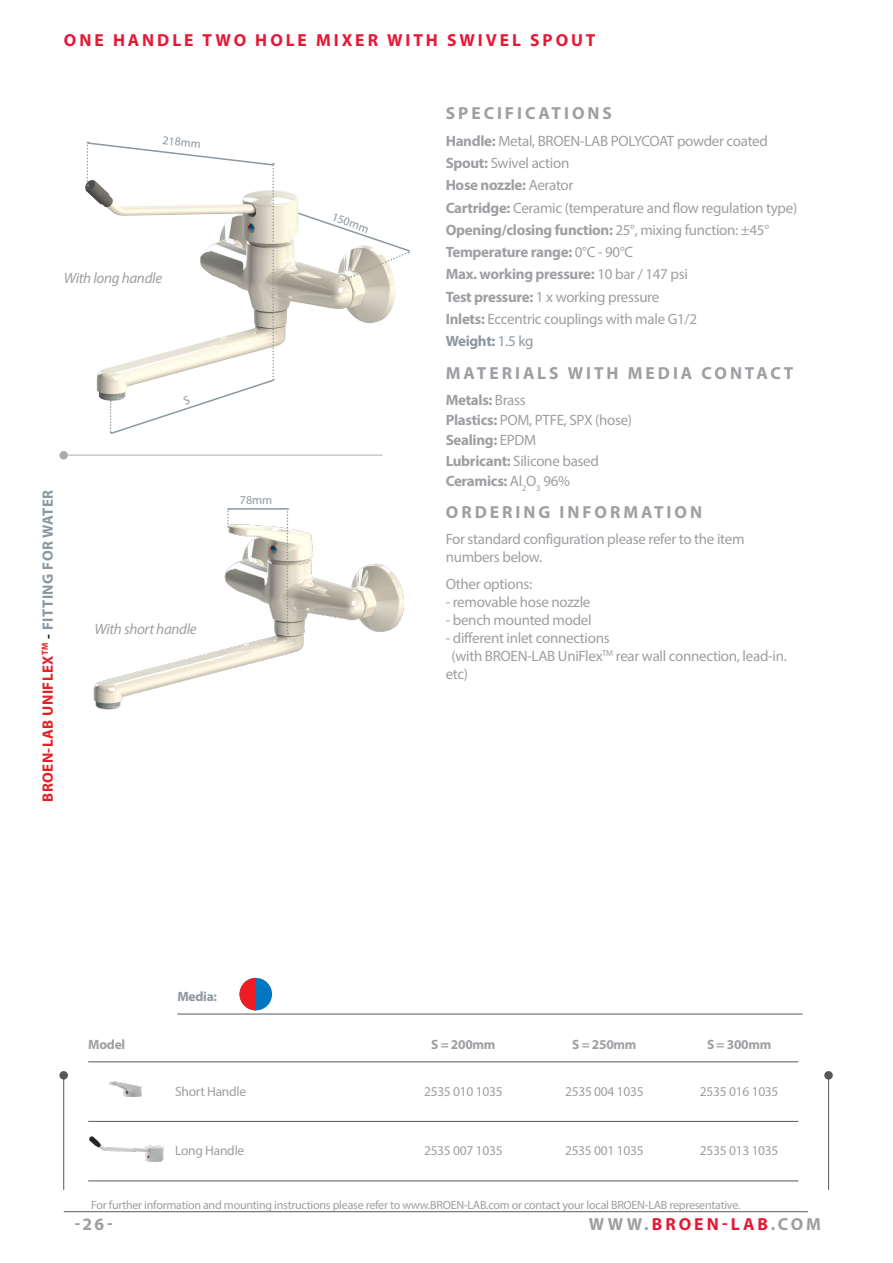
<style>
.page{position:relative;width:893px;height:1263px;background:#fff}
.page>*{position:absolute;margin:0;border:0;box-sizing:border-box;transform-origin:0 0}
.t1{font:700 17.4px "Myriad Pro";letter-spacing:.17em;color:#9d9fa2}
.t2{font:700 17.4px "Myriad Pro";letter-spacing:.17em;color:#e51836}
.t3{font:15px/22.2px "Myriad Pro";letter-spacing:-.02em;color:#9d9fa2}
.t4{font:700 15px "Myriad Pro";letter-spacing:.03em;color:#e41f25}
.t5{font:italic 15px "Myriad Pro";letter-spacing:-.02em;color:#9d9fa2}
.t6{font:13.5px "Myriad Pro";letter-spacing:-.02em;color:#9d9fa2}
.t7{font:700 13.5px "Myriad Pro";letter-spacing:-.02em;color:#9d9fa2}
.t8{font:700 13.5px "Myriad Pro";letter-spacing:-.02em;color:#8b98a0}
.t9{font:12px "Myriad Pro";letter-spacing:-.02em;color:#9d9fa2}
.t10{font:12px "Myriad Pro";color:#8b98a0}
.s1{color:#231f20}
.s2{color:#8b98a0}
.s3{font-weight:700}
.s4{font-weight:700;color:#8b98a0}
.s5{color:#9d9fa2}
</style>
<div class="page">
<hr style="left:64px;top:1211px;width:744px;height:1px;background:#57585a">
<hr style="left:88px;top:1061px;width:710px;height:1px;background:#57585a">
<hr style="left:88px;top:1121px;width:710px;height:1px;background:#57585a">
<hr style="left:88px;top:1181px;width:710px;height:1px;background:#57585a">
<svg style="left:260px;top:978px;width:12px;height:32px"></svg>
<div style="left:240px;top:978px;width:32px;height:32px;background:#0077c0;border-radius:50%"></div>
<svg style="left:239px;top:978px;width:17px;height:32px"></svg>
<hr style="left:177px;top:1014px;width:625px;height:1px;background:#57585a">
<img style="left:89px;top:1136px;width:74px;height:25px">
<img style="left:109px;top:1081px;width:33px;height:16px">
<hr style="left:64px;top:455px;width:319px;height:1px;background:#57585a">
<svg style="left:59px;top:451px;width:10px;height:9px"></svg>
<div style="left:59px;top:1071px;width:9px;height:8px;background:#57585a;border-radius:50%"></div>
<hr style="left:63px;top:1077px;width:1px;height:113px;background:#57585a">
<div style="left:824px;top:1071px;width:9px;height:8px;background:#57585a;border-radius:50%"></div>
<hr style="left:828px;top:1077px;width:1px;height:113px;background:#57585a">
<img style="left:93px;top:508px;width:311px;height:202px">
<svg style="left:227px;top:509px;width:2px;height:19px"></svg>
<hr style="left:228px;top:508px;width:59px;height:2px;background:#8b98a0">
<svg style="left:287px;top:508px;width:1px;height:126px"></svg>
<svg style="left:86px;top:141px;width:324px;height:293px"></svg>
<p class="t2" style="left:64px;top:29px;width:533px">ONE HANDLE TWO HOLE MIXER WITH SWIVEL SPOUT</p>
<p class="t10" style="left:163px;top:133px;width:40px;rotate:6deg">218mm</p>
<p class="t5" style="left:64px;top:268px;width:100px">With long handle</p>
<p class="t10" style="left:335px;top:209px;width:40px;rotate:20deg">150mm</p>
<p class="t4" style="left:38px;top:802px;width:314px;rotate:-90deg">BROEN-LAB UNIFLEX<sup>TM</sup> <span class="s1">-</span> <span class="s2">FITTING FOR WATER</span></p>
<p class="t5" style="left:94px;top:620px;width:104px">With short handle</p>
<p class="t10" style="left:240px;top:493px;width:34px">78mm</p>
<p class="t1" style="left:446px;top:102px;width:168px">SPECIFICATIONS</p>
<p class="t3" style="left:446px;top:130px;width:353px"><span class="s3">Handle:</span> Metal, BROEN-LAB POLYCOAT powder coated <span class="s3">Spout:</span> Swivel action<br><span class="s3">Hose nozzle:</span> Aerator<br><span class="s3">Cartridge:</span> Ceramic (temperature and flow regulation type)<br><span class="s3">Opening/closing function:</span> 25°, mixing function: ±45° <span class="s3">Temperature range:</span> 0°C - 90°C<br><span class="s3">Max. working pressure:</span> 10 bar / 147 psi<br><span class="s3">Test pressure:</span> 1 x working pressure<br><span class="s3">Inlets:</span> Eccentric couplings with male G1/2<br><span class="s4">Weight:</span> <span class="s2">1.5 kg</span></p>
<p class="t1" style="left:446px;top:361px;width:349px">MATERIALS WITH MEDIA CONTACT</p>
<p class="t3" style="left:446px;top:390px;width:188px;line-height:20.1px"><span class="s3">Metals:</span> Brass<br><span class="s3">Plastics:</span> POM, PTFE, SPX (hose)<br><span class="s3">Sealing:</span> EPDM<br><span class="s3">Lubricant:</span> Silicone based<br><span class="s3">Ceramics:</span> Al<sub>2</sub>O<sub>3</sub> 96%</p>
<p class="t1" style="left:446px;top:501px;width:258px">ORDERING INFORMATION</p>
<p class="t3" style="left:446px;top:530px;width:300px;line-height:18px">For standard configuration please refer to the item numbers below.</p>
<p class="t3" style="left:446px;top:572px;width:88px">Other options:</p>
<p class="t3" style="left:446px;top:590px;width:146px">- removable hose nozzle</p>
<p class="t3" style="left:446px;top:608px;width:147px">- bench mounted model</p>
<p class="t3" style="left:446px;top:626px;width:166px">- different inlet connections</p>
<p class="t3" style="left:451px;top:644px;width:337px">(with BROEN-LAB UniFlex<sup>TM</sup> rear wall connection, lead-in.</p>
<p class="t3" style="left:446px;top:662px;width:24px">etc)</p>
<p class="t8" style="left:177px;top:988px;width:41px">Media<span class="s5">:</span></p>
<p class="t7" style="left:88px;top:1035px;width:39px">Model</p>
<p class="t7" style="left:431px;top:1035px;width:66px">S = 200mm</p>
<p class="t7" style="left:572px;top:1035px;width:66px">S = 250mm</p>
<p class="t7" style="left:707px;top:1035px;width:66px">S = 300mm</p>
<p class="t6" style="left:175px;top:1083px;width:73px">Short Handle</p>
<p class="t6" style="left:424px;top:1083px;width:80px">2535 010 1035</p>
<p class="t6" style="left:565px;top:1083px;width:80px">2535 004 1035</p>
<p class="t6" style="left:700px;top:1083px;width:80px">2535 016 1035</p>
<p class="t6" style="left:175px;top:1142px;width:71px">Long Handle</p>
<p class="t6" style="left:424px;top:1142px;width:80px">2535 007 1035</p>
<p class="t6" style="left:565px;top:1142px;width:80px">2535 001 1035</p>
<p class="t6" style="left:700px;top:1142px;width:80px">2535 013 1035</p>
<p class="t9" style="left:91px;top:1198px;width:651px">For further information and mounting instructions please refer to www.BROEN-LAB.com or contact your local BROEN-LAB representative.</p>
<p class="t1" style="left:75px;top:1213px;width:40px">-26-</p>
<p class="t2" style="left:589px;top:1213px;width:234px"><span class="s5">WWW.</span>BROEN-LAB<span class="s5">.COM</span></p>
</div>
